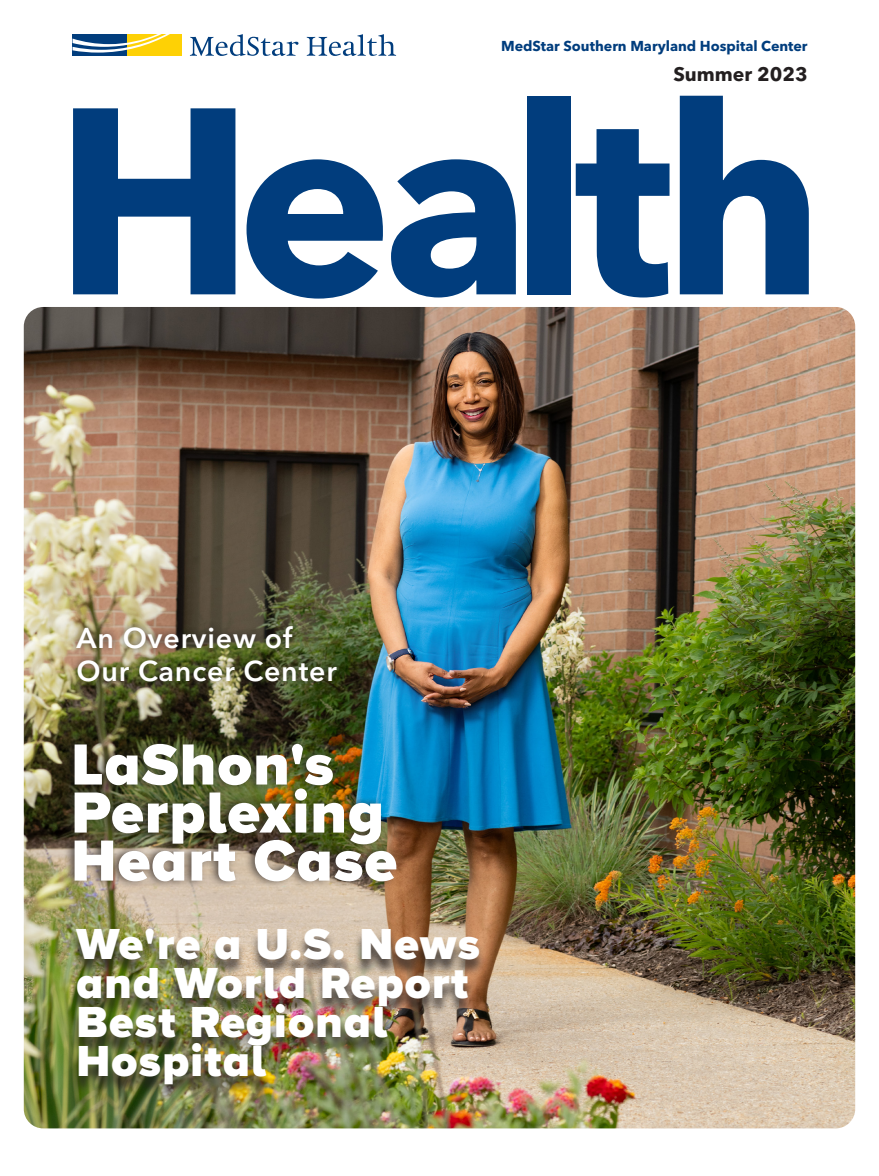
<style>
.page{position:relative;width:879px;height:1176px;background:#fff}
.page>*{position:absolute;margin:0;border:0;box-sizing:border-box;transform-origin:0 0}
.t1{font:700 262.5px "Avenir Next LT Pro";letter-spacing:-.05em;color:#013d7d}
.t2{font:900 60px/48px "Proxima Nova A";letter-spacing:.02em;color:#fff}
.t3{font:900 45px/39px "Proxima Nova A";letter-spacing:.03em;color:#fff}
.t4{font:600 28.5px/33px "Avenir Next LT Pro";letter-spacing:.03em;color:#fff}
.t5{font:700 19.5px "Avenir Next LT Pro";color:#231f20}
.t6{font:700 14.25px "Avenir Next LT Pro";color:#013d7d}
</style>
<div class="page">
<img style="left:24px;top:307px;width:830px;height:821px">
<div style="left:70px;top:618px;width:273px;height:70px;background:#231f20;opacity:.75"></div>
<svg style="left:190px;top:34px;width:108px;height:22px"></svg>
<svg style="left:306px;top:34px;width:90px;height:22px"></svg>
<div style="left:127px;top:34px;width:55px;height:22px;background:#fed105"></div>
<div style="left:72px;top:34px;width:55px;height:22px;background:#013d7d"></div>
<svg style="left:72px;top:34px;width:98px;height:19px"></svg>
<div style="left:63px;top:736px;width:337px;height:152px;background:#231f20;opacity:.64"></div>
<div style="left:68px;top:930px;width:419px;height:172px;background:#231f20;opacity:.75"></div>
<p class="t6" style="left:501px;top:38px;width:308px">MedStar Southern Maryland Hospital Center</p>
<p class="t5" style="left:673px;top:62px;width:136px">Summer 2023</p>
<p class="t1" style="left:54px;top:41px;width:771px">Health</p>
<p class="t4" style="left:76px;top:621px;width:262px">An Overview of<br>Our Cancer Center</p>
<p class="t2" style="left:71px;top:739px;width:327px">LaShon's<br>Perplexing<br>Heart Case</p>
<p class="t3" style="left:76px;top:923px;width:405px">We're a U.S. News and World Report<br>Best Regional<br>Hospital</p>
</div>
